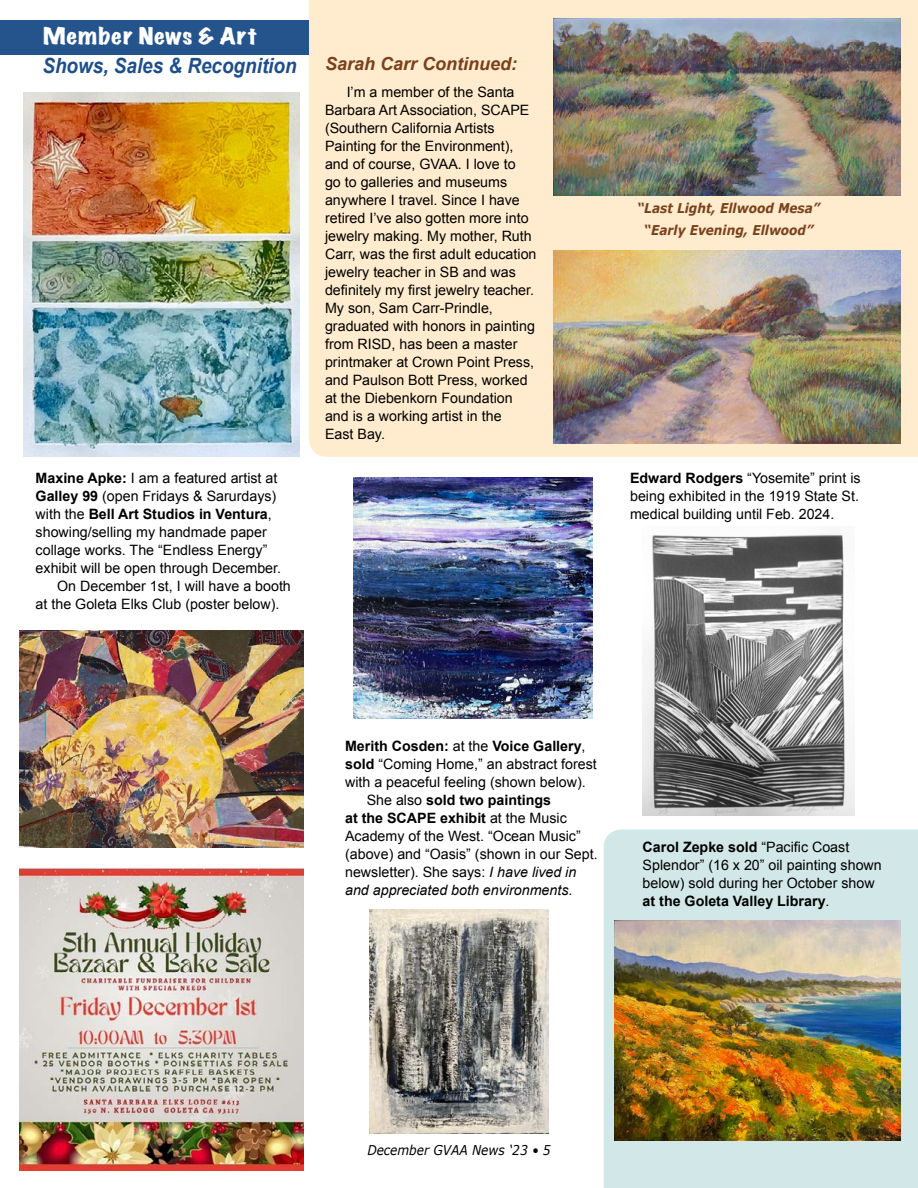
<style>
.page{position:relative;width:918px;height:1188px;background:#fff}
.page>*{position:absolute;margin:0;border:0;box-sizing:border-box;transform-origin:0 0}
.t1{font:italic 700 21px "Arial";color:#1e4f89;scale:.9 1}
.t2{font:expanded 21px "Marker Felt";letter-spacing:.035em;color:#fff;scale:1.15 1}
.t3{font:italic 700 18px "Arial";color:#79411c}
.t4{font:14.25px/18px "Arial";color:#000}
.t5{font:700 14.25px "Arial";color:#000}
.t6{font:italic 14.25px "Arial";color:#000}
.t7{font:italic 700 13.5px/21.3px "Verdana";color:#79411c;text-align:center;scale:.9 1}
.t8{font:italic 13.5px "Verdana";color:#000;scale:.9 1}
.s1{font-weight:700}
.s2{font-weight:400}
.s3{font-style:italic}
.s4{font-style:normal}
</style>
<div class="page">
<div style="left:604px;top:829px;width:314px;height:359px;background:#d2e7e7"></div>
<div style="left:309px;top:0;width:609px;height:457px;background:#ffebcd"></div>
<img style="left:554px;top:18px;width:347px;height:178px">
<img style="left:554px;top:251px;width:347px;height:193px">
<div style="left:0;top:20px;width:309px;height:35px;background:#25548d"></div>
<img style="left:24px;top:93px;width:275px;height:364px">
<img style="left:19px;top:631px;width:284px;height:217px">
<img style="left:19px;top:864px;width:284px;height:307px">
<img style="left:353px;top:477px;width:240px;height:241px">
<img style="left:643px;top:534px;width:211px;height:282px">
<img style="left:615px;top:921px;width:286px;height:219px">
<img style="left:370px;top:910px;width:178px;height:224px">
<h1 class="t2" style="left:43px;top:19px;width:188px">Member News &amp; Art</h1>
<h1 class="t1" style="left:42px;top:52px;width:284px">Shows, Sales &amp; Recognition</h1>
<p class="t4" style="left:36px;top:469px;width:243px"><span class="s1">Maxine Apke:</span> I am a featured artist at</p>
<p class="t4" style="left:36px;top:487px;width:242px"><span class="s1">Galley 99</span> (open Fridays &amp; Sarurdays)</p>
<p class="t5" style="left:36px;top:504px;width:238px"><span class="s2">with the</span> Bell Art Studios in Ventura<span class="s2">,</span></p>
<p class="t4" style="left:36px;top:523px;width:233px">showing/selling my handmade paper</p>
<p class="t4" style="left:36px;top:541px;width:233px">collage works. The “Endless Energy”</p>
<p class="t4" style="left:36px;top:559px;width:247px">exhibit will be open through December.</p>
<p class="t4" style="left:57px;top:577px;width:235px">On December 1st, I will have a booth</p>
<p class="t4" style="left:36px;top:595px;width:245px">at the Goleta Elks Club (poster below).</p>
<p class="t3" style="left:325px;top:52px;width:194px">Sarah Carr Continued:</p>
<p class="t4" style="left:325px;top:84px;width:213px;text-indent:22px">I’m a member of the Santa<br>Barbara Art Association, SCAPE (Southern California Artists<br>Painting for the Environment), and of course, GVAA. I love to<br>go to galleries and museums anywhere I travel. Since I have retired I’ve also gotten more into jewelry making. My mother, Ruth<br>Carr, was the first adult education jewelry teacher in SB and was definitely my first jewelry teacher.<br>My son, Sam Carr-Prindle, graduated with honors in painting from RISD, has been a master printmaker at Crown Point Press, and Paulson Bott Press, worked at the Diebenkorn Foundation and is a working artist in the<br>East Bay.</p>
<p class="t7" style="left:637px;top:198px;width:205px">“Last Light, Ellwood Mesa” “Early Evening, Ellwood”</p>
<p class="t4" style="left:630px;top:469px;width:232px"><span class="s1">Edward Rodgers</span> “Yosemite” print is being exhibited in the 1919 State St. medical building until Feb. 2024.</p>
<p class="t5" style="left:345px;top:736px;width:242px">Merith Cosden: <span class="s2">at the</span> Voice Gallery<span class="s2">,</span></p>
<p class="t4" style="left:345px;top:755px;width:253px"><span class="s1">sold</span> “Coming Home,” an abstract forest</p>
<p class="t4" style="left:345px;top:773px;width:242px">with a peaceful feeling (shown below).</p>
<p class="t5" style="left:367px;top:790px;width:186px"><span class="s2">She also</span> sold two paintings</p>
<p class="t5" style="left:345px;top:808px;width:223px">at the SCAPE exhibit <span class="s2">at the Music</span></p>
<p class="t4" style="left:345px;top:827px;width:237px">Academy of the West. “Ocean Music”</p>
<p class="t4" style="left:345px;top:845px;width:254px">(above) and “Oasis” (shown in our Sept.</p>
<p class="t4" style="left:345px;top:863px;width:233px">newsletter). She says: <span class="s3">I have lived in</span></p>
<p class="t6" style="left:345px;top:880px;width:229px">and appreciated both environments<span class="s4">.</span></p>
<p class="t4" style="left:643px;top:839px;width:241px"><span class="s1">Carol Zepke sold</span> “Pacific Coast Splendor” (16 x 20” oil painting shown below) sold during her October show <span class="s1">at the Goleta Valley Library</span>.</p>
<p class="t8" style="left:367px;top:1142px;width:205px">December GVAA News ‘23 • 5</p>
</div>
